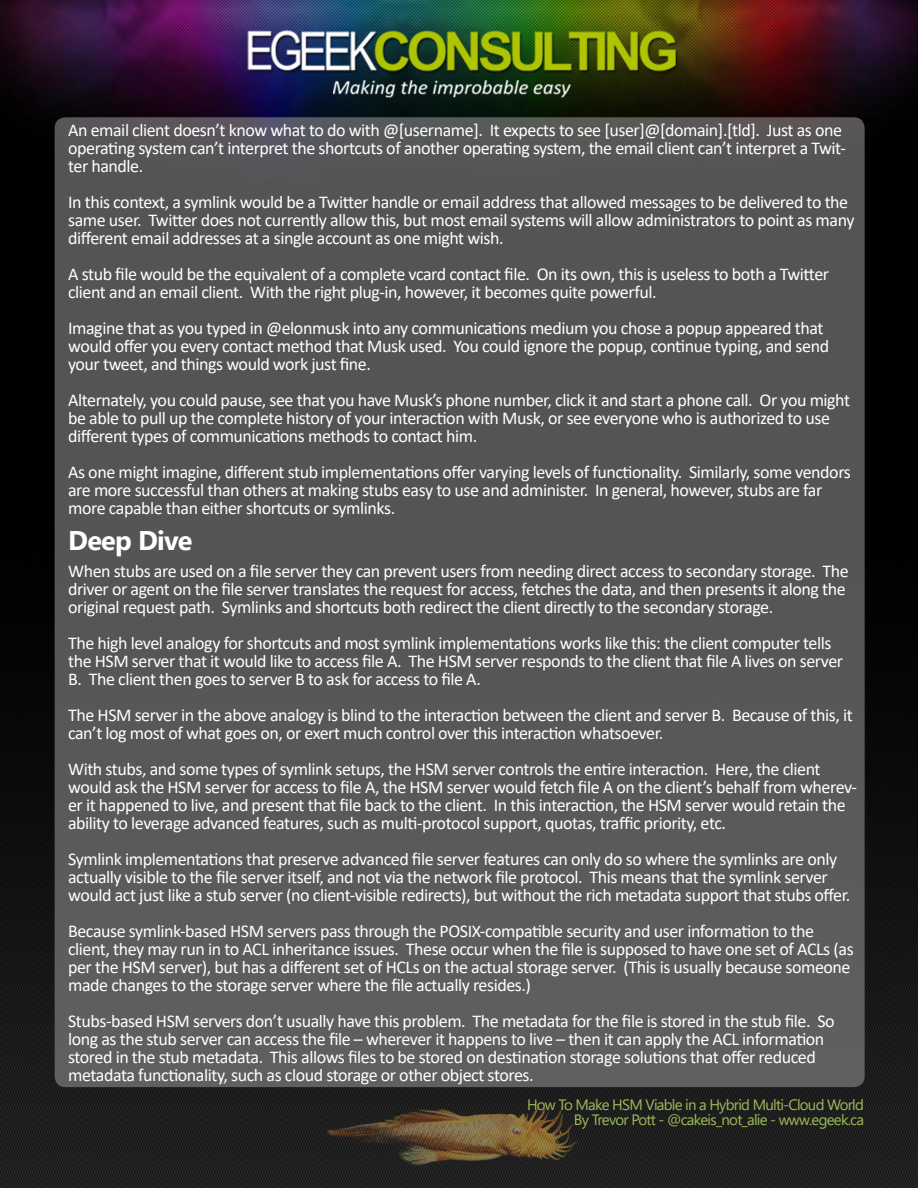
<style>
.page{position:relative;width:918px;height:1188px;background:#fff}
.page>*{position:absolute;margin:0;border:0;box-sizing:border-box;transform-origin:0 0}
.Heading_Bold_White{font:700 27px "Segoe UI";letter-spacing:-.025em;color:#fff}
.Body_Text_White{font:18px/18px "Calibri";letter-spacing:-.025em;color:#fff}
.t1{font:15px/15px "Segoe UI";letter-spacing:-.05em;color:#9bbb59;text-align:right}
</style>
<div class="page">
<img style="left:1px;top:1px;width:917px;height:1187px">
<div style="left:55px;top:117px;width:810px;height:970px;background:#575556;border-radius:11px"></div>
<svg style="left:528px;top:1098px;width:336px;height:31px;background:#221f1e"></svg>
<p class="Body_Text_White" style="left:68px;top:120px;width:779px">An email client doesn’t know what to do with @[username]. It expects to see [user]@[domain].[tld]. Just as one operating system can’t interpret the shortcuts of another operating system, the email client can’t interpret a Twit&shy;ter handle.</p>
<p class="Body_Text_White" style="left:68px;top:192px;width:788px">In this context, a symlink would be a Twitter handle or email address that allowed messages to be delivered to the same user. Twitter does not currently allow this, but most email systems will allow administrators to point as many different email addresses at a single account as one might wish.</p>
<p class="Body_Text_White" style="left:68px;top:264px;width:763px">A stub file would be the equivalent of a complete vcard contact file. On its own, this is useless to both a Twitter client and an email client. With the right plug-in, however, it becomes quite powerful.</p>
<p class="Body_Text_White" style="left:68px;top:318px;width:763px">Imagine that as you typed in @elonmusk into any communications medium you chose a popup appeared that would offer you every contact method that Musk used. You could ignore the popup, continue typing, and send your tweet, and things would work just fine.</p>
<p class="Body_Text_White" style="left:68px;top:390px;width:784px">Alternately, you could pause, see that you have Musk’s phone number, click it and start a phone call. Or you might be able to pull up the complete history of your interaction with Musk, or see everyone who is authorized to use different types of communications methods to contact him.</p>
<p class="Body_Text_White" style="left:68px;top:462px;width:784px">As one might imagine, different stub implementations offer varying levels of functionality. Similarly, some vendors are more successful than others at making stubs easy to use and administer. In general, however, stubs are far more capable than either shortcuts or symlinks.</p>
<p class="Heading_Bold_White" style="left:68px;top:515px;width:126px">Deep Dive</p>
<p class="Body_Text_White" style="left:68px;top:561px;width:782px">When stubs are used on a file server they can prevent users from needing direct access to secondary storage. The driver or agent on the file server translates the request for access, fetches the data, and then presents it along the original request path. Symlinks and shortcuts both redirect the client directly to the secondary storage.</p>
<p class="Body_Text_White" style="left:68px;top:633px;width:777px">The high level analogy for shortcuts and most symlink implementations works like this: the client computer tells the HSM server that it would like to access file A. The HSM server responds to the client that file A lives on server<br>B. The client then goes to server B to ask for access to file A.</p>
<p class="Body_Text_White" style="left:68px;top:705px;width:786px">The HSM server in the above analogy is blind to the interaction between the client and server B. Because of this, it can’t log most of what goes on, or exert much control over this interaction whatsoever.</p>
<p class="Body_Text_White" style="left:68px;top:759px;width:790px">With stubs, and some types of symlink setups, the HSM server controls the entire interaction. Here, the client would ask the HSM server for access to file A, the HSM server would fetch file A on the client’s behalf from wherev&shy;er it happened to live, and present that file back to the client. In this interaction, the HSM server would retain the ability to leverage advanced features, such as multi-protocol support, quotas, traffic priority, etc.</p>
<p class="Body_Text_White" style="left:68px;top:849px;width:784px">Symlink implementations that preserve advanced file server features can only do so where the symlinks are only actually visible to the file server itself, and not via the network file protocol. This means that the symlink server would act just like a stub server (no client-visible redirects), but without the rich metadata support that stubs offer.</p>
<p class="Body_Text_White" style="left:68px;top:921px;width:787px">Because symlink-based HSM servers pass through the POSIX-compatible security and user information to the client, they may run in to ACL inheritance issues. These occur when the file is supposed to have one set of ACLs (as per the HSM server), but has a different set of HCLs on the actual storage server. (This is usually because someone made changes to the storage server where the file actually resides.)</p>
<p class="Body_Text_White" style="left:68px;top:1011px;width:768px">Stubs-based HSM servers don’t usually have this problem. The metadata for the file is stored in the stub file. So long as the stub server can access the file – wherever it happens to live – then it can apply the ACL information stored in the stub metadata. This allows files to be stored on destination storage solutions that offer reduced metadata functionality, such as cloud storage or other object stores.</p>
<p class="t1" style="left:527px;top:1096px;width:338px">How To Make HSM Viable in a Hybrid Multi-Cloud World<br>By Trevor Pott - @cakeis_not_alie - www.egeek.ca</p>
</div>
